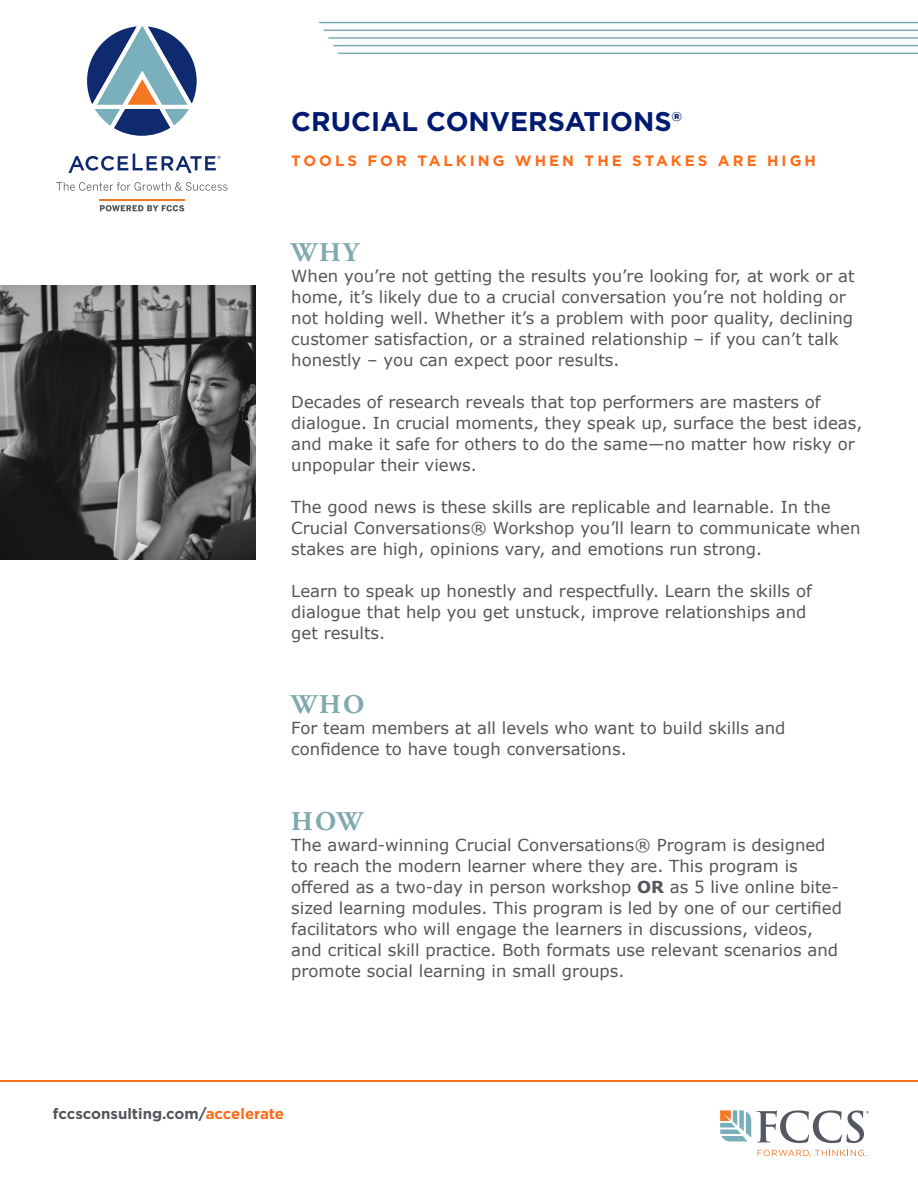
<style>
.page{position:relative;width:918px;height:1188px;background:#fff}
.page>*{position:absolute;margin:0;border:0;box-sizing:border-box;transform-origin:0 0}
.Headline_Bold_Navy{font:700 27px "Gotham";color:#001a70}
.t1{font:700 27px "Adobe Garamond Pro";letter-spacing:.075em;color:#7fa9ae}
.Body{font:16.5px/21px "Verdana";color:#53565a}
.Subhead_All_Caps_Ora{font:700 15px "Gotham";letter-spacing:.2em;color:#ff6a14}
.t2{font:700 15px "Gotham";color:#53565a}
.s1{font-weight:700}
.s2{color:#ff6a14}
</style>
<div class="page">
<hr style="left:0;top:1080px;width:918px;height:2px;background:#ff6a14">
<svg style="left:757px;top:1150px;width:109px;height:6px"></svg>
<svg style="left:720px;top:1110px;width:149px;height:33px"></svg>
<svg style="left:318px;top:21px;width:600px;height:33px"></svg>
<svg style="left:87px;top:26px;width:110px;height:110px"></svg>
<svg style="left:56px;top:182px;width:171px;height:9px"></svg>
<svg style="left:100px;top:205px;width:84px;height:6px"></svg>
<hr style="left:99px;top:200px;width:86px;height:1px;background:#f47722">
<svg style="left:68px;top:154px;width:153px;height:19px"></svg>
<img style="left:0;top:285px;width:256px;height:275px">
<p class="Headline_Bold_Navy" style="left:291px;top:104px;width:392px">CRUCIAL CONVERSATIONS®</p>
<p class="Subhead_All_Caps_Ora" style="left:291px;top:151px;width:526px">TOOLS FOR TALKING WHEN THE STAKES ARE HIGH</p>
<p class="t1" style="left:291px;top:237px;width:69px">WHY</p>
<p class="Body" style="left:291px;top:265px;width:565px">When you’re not getting the results you’re looking for, at work or at home, it’s likely due to a crucial conversation you’re not holding or not holding well. Whether it’s a problem with poor quality, declining customer satisfaction, or a strained relationship – if you can’t talk honestly – you can expect poor results.</p>
<p class="Body" style="left:291px;top:391px;width:573px">Decades of research reveals that top performers are masters of dialogue. In crucial moments, they speak up, surface the best ideas, and make it safe for others to do the same—no matter how risky or unpopular their views.</p>
<p class="Body" style="left:291px;top:496px;width:571px">The good news is these skills are replicable and learnable. In the<br>Crucial Conversations® Workshop you’ll learn to communicate when stakes are high, opinions vary, and emotions run strong.</p>
<p class="Body" style="left:291px;top:580px;width:522px">Learn to speak up honestly and respectfully. Learn the skills of dialogue that help you get unstuck, improve relationships and get results.</p>
<p class="t1" style="left:291px;top:689px;width:75px">WHO</p>
<p class="Body" style="left:291px;top:718px;width:496px">For team members at all levels who want to build skills and confidence to have tough conversations.</p>
<p class="t1" style="left:291px;top:805px;width:73px">HOW</p>
<p class="Body" style="left:291px;top:834px;width:552px">The award-winning Crucial Conversations® Program is designed to reach the modern learner where they are. This program is offered as a two-day in person workshop <span class="s1">OR</span> as 5 live online bite&shy;sized learning modules. This program is led by one of our certified facilitators who will engage the learners in discussions, videos, and critical skill practice. Both formats use relevant scenarios and promote social learning in small groups.</p>
<p class="t2" style="left:53px;top:1103px;width:233px">fccsconsulting.com/<span class="s2">accelerate</span></p>
</div>
